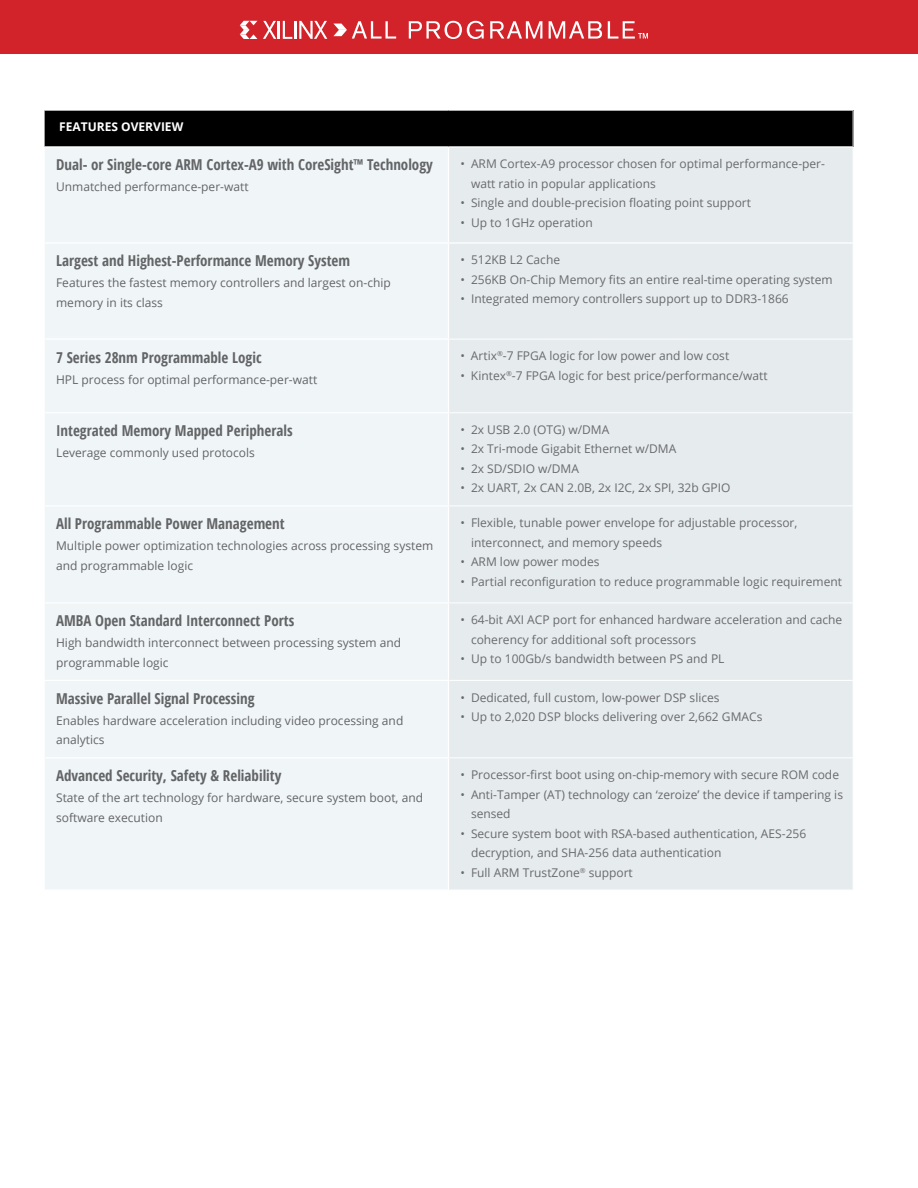
<style>
.page{position:relative;width:918px;height:1188px;background:#fff}
.page>*{position:absolute;margin:0;border:0;box-sizing:border-box;transform-origin:0 0}
.t1{font:700 condensed 15px "Open Sans";color:#636466}
.t2{font:12px/19.5px "Open Sans";color:#696a6d}
.t3{font:12px/19.5px "Open Sans";color:#636466}
.t4{font:700 12px "Open Sans";color:#fff}
.s1{font-style:inherit}
</style>
<div class="page">
<div style="left:44px;top:110px;width:809px;height:37px;background:#000"></div>
<div style="left:45px;top:148px;width:403px;height:741px;background:#f0f5f8"></div>
<div style="left:449px;top:148px;width:404px;height:742px;background:#e6ebed"></div>
<hr style="left:449px;top:339px;width:405px;height:1px;background:#fff">
<hr style="left:449px;top:412px;width:405px;height:1px;background:#fff">
<hr style="left:449px;top:506px;width:405px;height:1px;background:#fff">
<hr style="left:449px;top:603px;width:405px;height:1px;background:#fff">
<hr style="left:449px;top:680px;width:405px;height:1px;background:#fff">
<hr style="left:449px;top:757px;width:405px;height:1px;background:#fff">
<hr style="left:44px;top:338px;width:405px;height:2px;background:#fff">
<hr style="left:44px;top:412px;width:405px;height:1px;background:#fff">
<hr style="left:44px;top:505px;width:405px;height:2px;background:#fff">
<hr style="left:44px;top:602px;width:405px;height:2px;background:#fff">
<hr style="left:44px;top:680px;width:405px;height:1px;background:#fff">
<hr style="left:44px;top:757px;width:405px;height:1px;background:#fff">
<hr style="left:44px;top:111px;width:1px;height:35px;background:#fff">
<hr style="left:44px;top:110px;width:405px;height:1px;background:#fff">
<hr style="left:448px;top:110px;width:406px;height:1px;background:#fff">
<hr style="left:44px;top:146px;width:404px;height:2px;background:#fff">
<hr style="left:448px;top:146px;width:405px;height:2px;background:#fff">
<hr style="left:44px;top:242px;width:404px;height:2px;background:#fff">
<hr style="left:448px;top:242px;width:405px;height:2px;background:#fff">
<div style="left:0;top:0;width:918px;height:54px;background:#d2232a"></div>
<svg style="left:409px;top:21px;width:75px;height:18px"></svg>
<svg style="left:490px;top:21px;width:52px;height:18px"></svg>
<svg style="left:549px;top:21px;width:53px;height:18px"></svg>
<svg style="left:263px;top:21px;width:64px;height:18px"></svg>
<svg style="left:608px;top:21px;width:40px;height:18px"></svg>
<svg style="left:333px;top:21px;width:63px;height:18px"></svg>
<svg style="left:240px;top:21px;width:17px;height:18px"></svg>
<p class="t4" style="left:59px;top:119px;width:126px">FEATURES OVERVIEW</p>
<p class="t1" style="left:56px;top:154px;width:378px">Dual- or Single-core ARM Cortex-A9 with CoreSight™ Technology</p>
<p class="t3" style="left:56px;top:177px;width:194px">Unmatched performance-per-watt</p>
<p class="t1" style="left:56px;top:251px;width:296px">Largest and Highest-Performance Memory System</p>
<p class="t3" style="left:56px;top:273px;width:336px">Features the fastest memory controllers and largest on-chip memory in its class</p>
<p class="t1" style="left:56px;top:347px;width:207px">7 Series 28nm Programmable Logic</p>
<p class="t3" style="left:56px;top:369px;width:263px">HPL process for optimal performance-per-watt</p>
<p class="t1" style="left:56px;top:420px;width:238px">Integrated Memory Mapped Peripherals</p>
<p class="t3" style="left:56px;top:443px;width:200px">Leverage commonly used protocols</p>
<p class="t1" style="left:56px;top:514px;width:230px">All Programmable Power Management</p>
<p class="t3" style="left:56px;top:536px;width:379px">Multiple power optimization technologies across processing system and programmable logic</p>
<p class="t1" style="left:56px;top:610px;width:240px">AMBA Open Standard Interconnect Ports</p>
<p class="t3" style="left:56px;top:633px;width:347px">High bandwidth interconnect between processing system and programmable logic</p>
<p class="t1" style="left:56px;top:688px;width:200px">Massive Parallel Signal Processing</p>
<p class="t3" style="left:56px;top:710px;width:349px">Enables hardware acceleration including video processing and analytics</p>
<p class="t1" style="left:56px;top:765px;width:227px">Advanced Security, Safety &amp; Reliability</p>
<p class="t3" style="left:56px;top:788px;width:368px">State of the art technology for hardware, secure system boot, and software execution</p>
<p class="t2" style="left:471px;top:154px;width:356px;text-indent:-10px">• ARM Cortex-A9 processor chosen for optimal performance-per&shy;watt ratio in popular applications</p>
<p class="t2" style="left:461px;top:193px;width:292px">• Single and double-precision floating point support</p>
<p class="t2" style="left:461px;top:212px;width:134px">• Up to 1GHz operation</p>
<p class="t2" style="left:461px;top:250px;width:101px">• 512KB L2 Cache</p>
<p class="t2" style="left:461px;top:269px;width:374px">• 256KB On-Chip Memory fits an entire real-time operating system</p>
<p class="t2" style="left:461px;top:289px;width:330px">• Integrated memory controllers support up to DDR3-1866</p>
<p class="t2" style="left:460px;top:346px;width:270px">• Artix<sup>®</sup>-7 FPGA <span class="s1">logic</span> for low power and low cost</p>
<p class="t2" style="left:460px;top:365px;width:309px">• Kintex<sup>®</sup>-7 FPGA <span class="s1">logic</span> for best price/performance/watt</p>
<p class="t2" style="left:461px;top:420px;width:150px">• 2x USB 2.0 (OTG) w/DMA</p>
<p class="t2" style="left:461px;top:439px;width:217px">• 2x Tri-mode Gigabit Ethernet w/DMA</p>
<p class="t2" style="left:461px;top:459px;width:120px">• 2x SD/SDIO w/DMA</p>
<p class="t2" style="left:461px;top:478px;width:272px">• 2x UART, 2x CAN 2.0B, 2x I2C, 2x SPI, 32b GPIO</p>
<p class="t2" style="left:471px;top:513px;width:328px;text-indent:-10px">• Flexible, tunable power envelope for adjustable processor, interconnect, and memory speeds</p>
<p class="t2" style="left:461px;top:552px;width:141px">• ARM low power modes</p>
<p class="t2" style="left:461px;top:571px;width:383px">• Partial reconfiguration to reduce programmable logic requirement</p>
<p class="t2" style="left:471px;top:610px;width:373px;text-indent:-10px">• 64-bit AXI ACP port for enhanced hardware acceleration and cache coherency for additional soft processors</p>
<p class="t2" style="left:461px;top:649px;width:265px">• Up to 100Gb/s bandwidth between PS and PL</p>
<p class="t2" style="left:461px;top:687px;width:261px">• Dedicated, full custom, low-power DSP slices</p>
<p class="t2" style="left:461px;top:707px;width:303px">• Up to 2,020 DSP blocks delivering over 2,662 GMACs</p>
<p class="t2" style="left:461px;top:765px;width:380px">• Processor-first boot using on-chip-memory with secure ROM code</p>
<p class="t2" style="left:471px;top:784px;width:374px;text-indent:-10px">• Anti-Tamper (AT) technology can ‘zeroize’ the device if tampering is sensed</p>
<p class="t2" style="left:471px;top:823px;width:337px;text-indent:-10px">• Secure system boot with RSA-based authentication, AES-256 decryption, and SHA-256 data authentication</p>
<p class="t2" style="left:461px;top:862px;width:174px">• Full ARM TrustZone<sup>®</sup> support</p>
</div>
